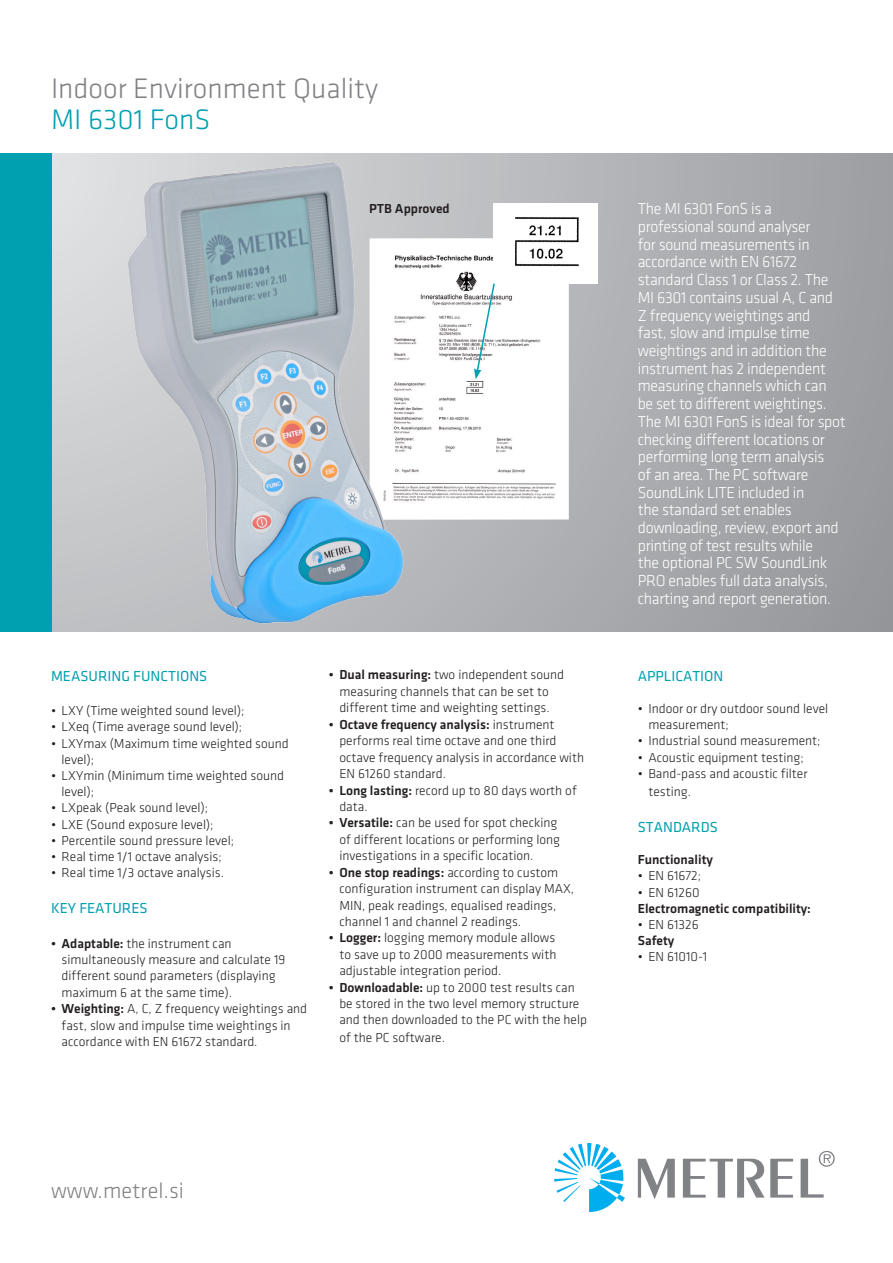
<style>
.page{position:relative;width:893px;height:1263px;background:#fff}
.page>*{position:absolute;margin:0;border:0;box-sizing:border-box;transform-origin:0 0}
.naslov{font:300 29.25px "Klavika";color:#808285}
.naslov-2{font:300 29.25px "Klavika";color:#00a0b0}
.t1{font:300 22.5px "Klavika";color:#808285}
.podnaslov{font:300 16.5px/17.7px "Klavika";letter-spacing:-.02em;color:#fff}
.podnaslov-2{font:15px "Klavika";color:#00a0b0}
.t2{font:300 13.5px/16.5px "Klavika";color:#231f20}
.side_body{font:500 13.5px "Klavika";color:#231f20}
.side_mednaslov{font:500 13.5px "Klavika";color:#231f20}
.s1{font-weight:500}
</style>
<div class="page">
<svg style="left:51px;top:153px;width:842px;height:478px;background:#aeafb3"></svg>
<svg style="left:554px;top:1143px;width:71px;height:69px"></svg>
<svg style="left:638px;top:1150px;width:197px;height:49px"></svg>
<div style="left:0;top:153px;width:51px;height:478px;background:#00a0b0"></div>
<img style="left:412px;top:238px;width:157px;height:282px">
<img style="left:494px;top:203px;width:104px;height:81px">
<svg style="left:474px;top:282px;width:22px;height:97px"></svg>
<img style="left:120px;top:153px;width:292px;height:478px">
<p class="naslov" style="left:51px;top:72px;width:328px">Indoor Environment Quality</p>
<p class="naslov-2" style="left:51px;top:104px;width:161px">MI 6301 FonS</p>
<p class="side_body" style="left:369px;top:201px;width:82px">PTB Approved</p>
<p class="podnaslov-2" style="left:51px;top:668px;width:158px">MEASURING FUNCTIONS</p>
<p class="t2" style="left:51px;top:703px;width:195px">• LXY (Time weighted sound level);</p>
<p class="t2" style="left:51px;top:719px;width:193px">• LXeq (Time average sound level);</p>
<p class="t2" style="left:62px;top:735px;width:229px;text-indent:-10px">• LXYmax (Maximum time weighted sound level);</p>
<p class="t2" style="left:62px;top:768px;width:224px;text-indent:-10px">• LXYmin (Minimum time weighted sound level);</p>
<p class="t2" style="left:51px;top:800px;width:159px">• LXpeak (Peak sound level);</p>
<p class="t2" style="left:51px;top:816px;width:164px">• LXE (Sound exposure level);</p>
<p class="t2" style="left:51px;top:832px;width:184px">• Percentile sound pressure level;</p>
<p class="t2" style="left:51px;top:848px;width:172px">• Real time 1/1 octave analysis;</p>
<p class="t2" style="left:51px;top:865px;width:174px">• Real time 1/3 octave analysis.</p>
<p class="podnaslov-2" style="left:51px;top:900px;width:98px">KEY FEATURES</p>
<p class="t2" style="left:62px;top:935px;width:225px;text-indent:-10px"><span class="s1">• Adaptable:</span> the instrument can simultaneously measure and calculate 19 different sound parameters (displaying maximum 6 at the same time).</p>
<p class="t2" style="left:62px;top:1001px;width:247px;text-indent:-10px"><span class="s1">• Weighting:</span> A, C, Z frequency weightings and fast, slow and impulse time weightings in accordance with EN 61672 standard.</p>
<p class="t2" style="left:329px;top:667px;width:237px;text-align:center"><span class="s1">• Dual measuring:</span> two independent sound measuring channels that can be set to different time and weighting settings.</p>
<p class="t2" style="left:339px;top:716px;width:246px;text-indent:-10px"><span class="s1">• Octave frequency analysis:</span> instrument performs real time octave and one third octave frequency analysis in accordance with EN 61260 standard.</p>
<p class="t2" style="left:339px;top:782px;width:239px;text-indent:-10px"><span class="s1">• Long lasting:</span> record up to 80 days worth of data.</p>
<p class="t2" style="left:339px;top:815px;width:222px;text-indent:-10px"><span class="s1">• Versatile:</span> can be used for spot checking of different locations or performing long investigations in a specific location.</p>
<p class="t2" style="left:339px;top:864px;width:236px;text-indent:-10px"><span class="s1">• One stop readings:</span> according to custom configuration instrument can display MAX, MIN, peak readings, equalised readings, channel 1 and channel 2 readings.</p>
<p class="t2" style="left:339px;top:930px;width:219px;text-align:justify;text-indent:-10px"><span class="s1">• Logger:</span> logging memory module allows to save up to 2000 measurements with adjustable integration period.</p>
<p class="t2" style="left:339px;top:979px;width:249px;text-indent:-10px"><span class="s1">• Downloadable:</span> up to 2000 test results can be stored in the two level memory structure and then downloaded to the PC with the help</p>
<p class="t2" style="left:339px;top:1030px;width:107px">of the PC software.</p>
<p class="podnaslov" style="left:638px;top:200px;width:209px">The MI 6301 FonS is a professional sound analyser<br>for sound measurements in accordance with EN 61672 standard Class 1 or Class 2. The<br>MI 6301 contains usual A, C and<br>Z frequency weightings and<br>fast, slow and impulse time weightings and in addition the instrument has 2 independent measuring channels which can be set to different weightings.<br>The MI 6301 FonS is ideal for spot checking different locations or performing long term analysis<br>of an area. The PC software<br>SoundLink LITE included in<br>the standard set enables downloading, review, export and printing of test results while<br>the optional PC SW SoundLink<br>PRO enables full data analysis, charting and report generation.</p>
<p class="podnaslov-2" style="left:638px;top:667px;width:87px">APPLICATION</p>
<p class="t2" style="left:648px;top:701px;width:181px;text-indent:-10px">• Indoor or dry outdoor sound level measurement;</p>
<p class="t2" style="left:638px;top:733px;width:184px">• Industrial sound measurement;</p>
<p class="t2" style="left:638px;top:749px;width:167px">• Acoustic equipment testing;</p>
<p class="t2" style="left:648px;top:764px;width:161px;line-height:18px;text-indent:-10px">• Band-pass and acoustic filter testing.</p>
<p class="podnaslov-2" style="left:638px;top:819px;width:82px">STANDARDS</p>
<p class="side_mednaslov" style="left:638px;top:852px;width:77px">Functionality</p>
<p class="t2" style="left:638px;top:868px;width:65px">• EN 61672;</p>
<p class="t2" style="left:638px;top:884px;width:63px">• EN 61260</p>
<p class="side_body" style="left:638px;top:901px;width:175px">Electromagnetic compatibility:</p>
<p class="t2" style="left:638px;top:916px;width:62px">• EN 61326</p>
<p class="side_body" style="left:638px;top:933px;width:38px">Safety</p>
<p class="t2" style="left:638px;top:949px;width:71px">• EN 61010-1</p>
<p class="t1" style="left:51px;top:1178px;width:134px">www.metrel.si</p>
</div>
